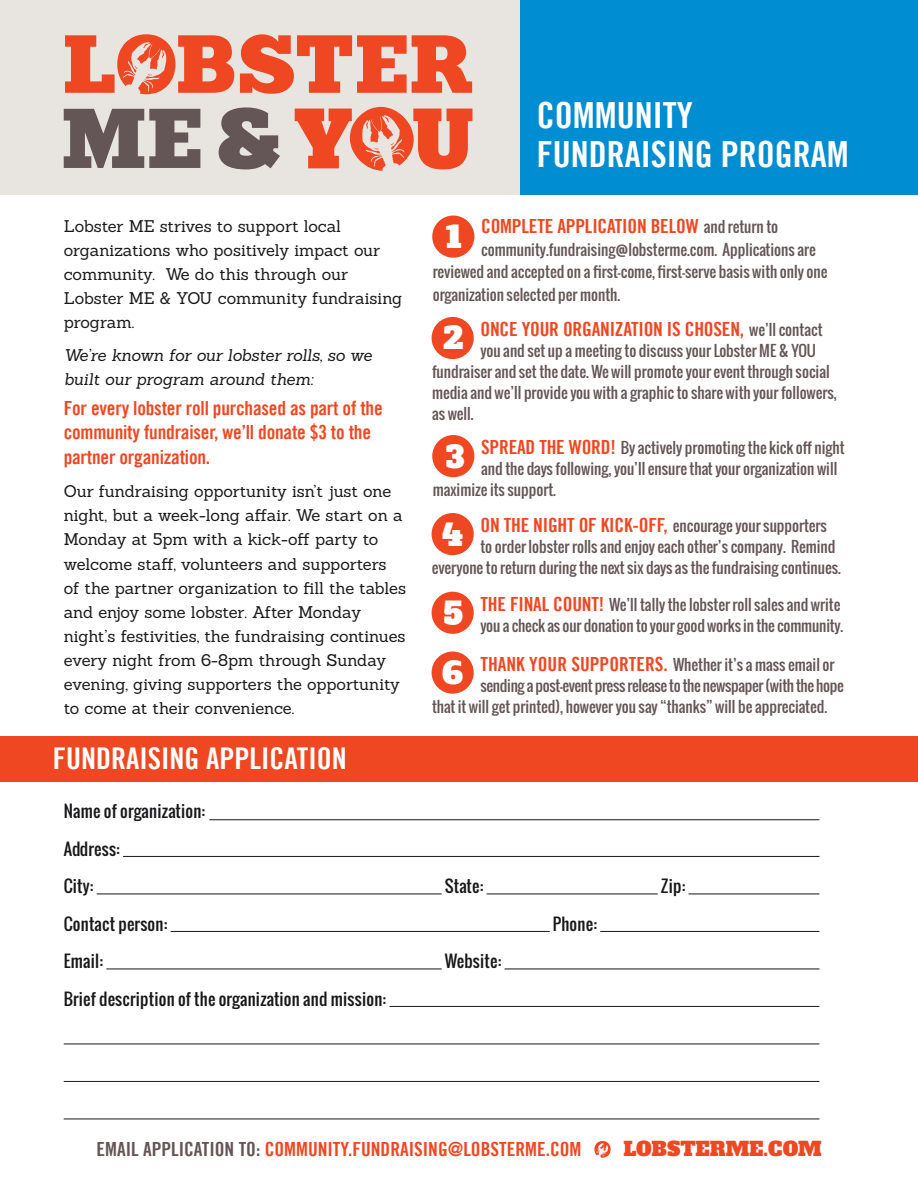
<style>
.page{position:relative;width:918px;height:1188px;background:#fff}
.page>*{position:absolute;margin:0;border:0;box-sizing:border-box;transform-origin:0 0}
.t1{font:36px/39px "Trade Gothic LT Bold Cond Twenty";color:#fff}
.t2{font:30px "Trade Gothic LT Bold Cond Twenty";color:#fff}
.t3{font:30px "Alfa Slab One";color:#fff}
.t4{font:19.5px/24.8px "Trade Gothic LT Bold Cond Twenty";letter-spacing:-.01em;color:#ef4722}
.t5{font:19.5px "Alfa Slab One";color:#ef4722}
.t6{font:16.5px/24px "Sanchez";letter-spacing:-.005em;color:#181719}
.t7{font:16.5px "Oswald";letter-spacing:.015em;color:#181719}
.t8{font:italic 16.5px/24px "Sanchez";letter-spacing:-.01em;color:#181719}
.t9{font:15px/21px "Oswald";color:#645556}
.t10{font:15px "Oswald";letter-spacing:-.02em;color:#645556}
.s1{font-family:"Oswald";font-size:15px;color:#645556}
.s2{font-family:"Trade Gothic LT Bold Cond Twenty";font-size:19.5px;color:#ef4722}
.s3{color:#645556}
</style>
<div class="page">
<div style="left:519px;top:0;width:399px;height:194px;background:#008dd1"></div>
<div style="left:0;top:736px;width:918px;height:46px;background:#ef4722"></div>
<hr style="left:209px;top:819px;width:610px;height:1px;background:#181719">
<hr style="left:123px;top:856px;width:696px;height:1px;background:#181719">
<hr style="left:97px;top:894px;width:345px;height:1px;background:#181719">
<hr style="left:487px;top:894px;width:171px;height:1px;background:#181719">
<hr style="left:689px;top:894px;width:130px;height:1px;background:#181719">
<hr style="left:171px;top:931px;width:379px;height:1px;background:#181719">
<hr style="left:600px;top:931px;width:219px;height:1px;background:#181719">
<hr style="left:106px;top:969px;width:336px;height:1px;background:#181719">
<hr style="left:505px;top:969px;width:314px;height:1px;background:#181719">
<hr style="left:390px;top:1006px;width:429px;height:1px;background:#181719">
<hr style="left:64px;top:1044px;width:755px;height:1px;background:#181719">
<hr style="left:64px;top:1081px;width:755px;height:1px;background:#181719">
<hr style="left:64px;top:1119px;width:755px;height:1px;background:#181719">
<div style="left:432px;top:216px;width:42px;height:42px;background:#ef4722;border-radius:50%"></div>
<div style="left:432px;top:317px;width:42px;height:42px;background:#ef4722;border-radius:50%"></div>
<div style="left:432px;top:435px;width:42px;height:42px;background:#ef4722;border-radius:50%"></div>
<div style="left:432px;top:513px;width:42px;height:42px;background:#ef4722;border-radius:50%"></div>
<div style="left:432px;top:592px;width:42px;height:42px;background:#ef4722;border-radius:50%"></div>
<div style="left:432px;top:652px;width:42px;height:42px;background:#ef4722;border-radius:50%"></div>
<div style="left:0;top:0;width:519px;height:194px;background:#e8e4df"></div>
<svg style="left:594px;top:1141px;width:17px;height:17px"></svg>
<svg style="left:64px;top:109px;width:136px;height:59px"></svg>
<svg style="left:240px;top:34px;width:232px;height:60px"></svg>
<svg style="left:65px;top:34px;width:169px;height:60px"></svg>
<svg style="left:219px;top:107px;width:61px;height:62px"></svg>
<svg style="left:295px;top:107px;width:178px;height:64px"></svg>
<p class="t6" style="left:64px;top:214px;width:340px">Lobster ME strives to support local organizations who positively impact our community. We do this through our<br>Lobster ME &amp; YOU community fundraising program.</p>
<p class="t8" style="left:64px;top:343px;width:310px">We’re known for our lobster rolls, so we built our program around them:</p>
<h3 class="t4" style="left:64px;top:396px;width:321px">For every lobster roll purchased as part of the community fundraiser, we’ll donate $3 to the partner organization.</h3>
<p class="t6" style="left:64px;top:479px;width:344px">Our fundraising opportunity isn’t just one night, but a week-long affair. We start on a Monday at 5pm with a kick-off party to welcome staff, volunteers and supporters of the partner organization to fill the tables and enjoy some lobster. After Monday night’s festivities, the fundraising continues every night from 6-8pm through Sunday evening, giving supporters the opportunity to come at their convenience.</p>
<h1 class="t1" style="left:537px;top:95px;width:313px">COMMUNITY<br>FUNDRAISING PROGRAM</h1>
<h3 class="t4" style="left:481px;top:214px;width:298px">COMPLETE APPLICATION BELOW <span class="s1">and return to</span></h3>
<p class="t9" style="left:433px;top:238px;width:396px;line-height:22.5px;text-indent:48px">community.fundraising@lobsterme.com. Applications are reviewed and accepted on a first-come, first-serve basis with only one organization selected per month.</p>
<h2 class="t3" style="left:446px;top:217px;width:17px">1</h2>
<h3 class="t4" style="left:480px;top:317px;width:344px">ONCE YOUR ORGANIZATION IS CHOSEN, <span class="s1">we’ll contact</span></h3>
<p class="t9" style="left:432px;top:340px;width:406px;text-indent:48px">you and set up a meeting to discuss your Lobster ME &amp; YOU fundraiser and set the date. We will promote your event through social media and we’ll provide you with a graphic to share with your followers, as well.</p>
<h2 class="t3" style="left:444px;top:318px;width:21px">2</h2>
<p class="t9" style="left:481px;top:437px;width:365px"><span class="s2">SPREAD THE WORD!</span> By actively promoting the kick off night</p>
<p class="t9" style="left:481px;top:458px;width:358px">and the days following, you’ll ensure that your organization will</p>
<p class="t9" style="left:433px;top:479px;width:125px">maximize its support.</p>
<h2 class="t3" style="left:446px;top:437px;width:20px">3</h2>
<p class="t9" style="left:480px;top:515px;width:348px"><span class="s2">ON THE NIGHT OF KICK-OFF,</span> encourage your supporters</p>
<p class="t9" style="left:480px;top:536px;width:356px">to order lobster rolls and enjoy each other’s company. Remind</p>
<p class="t9" style="left:432px;top:557px;width:410px">everyone to return during the next six days as the fundraising continues.</p>
<h2 class="t3" style="left:442px;top:515px;width:22px">4</h2>
<p class="t9" style="left:444px;top:594px;width:401px;text-align:right"><span class="s2">THE FINAL COUNT!</span> We’ll tally the lobster roll sales and write<br><sup>5</sup> you a check as our donation to your good works in the community.</p>
<p class="t9" style="left:480px;top:654px;width:356px"><span class="s2">THANK YOUR SUPPORTERS.</span> Whether it’s a mass email or</p>
<p class="t10" style="left:481px;top:674px;width:365px">sending a post-event press release to the newspaper (with the hope</p>
<p class="t9" style="left:432px;top:696px;width:397px">that it will get printed), however you say “thanks” will be appreciated.</p>
<h2 class="t3" style="left:442px;top:653px;width:22px">6</h2>
<h2 class="t2" style="left:53px;top:740px;width:295px">FUNDRAISING APPLICATION</h2>
<p class="t7" style="left:64px;top:799px;width:143px">Name of organization:</p>
<p class="t7" style="left:64px;top:836px;width:58px">Address:</p>
<p class="t7" style="left:64px;top:874px;width:31px">City:</p>
<p class="t7" style="left:445px;top:874px;width:40px">State:</p>
<p class="t7" style="left:661px;top:874px;width:26px">Zip:</p>
<p class="t7" style="left:64px;top:911px;width:105px">Contact person:</p>
<p class="t7" style="left:553px;top:911px;width:46px">Phone:</p>
<p class="t7" style="left:64px;top:949px;width:41px">Email:</p>
<p class="t7" style="left:445px;top:949px;width:58px">Website:</p>
<p class="t7" style="left:64px;top:986px;width:324px">Brief description of the organization and mission:</p>
<h3 class="t4" style="left:96px;top:1137px;width:486px"><span class="s3">EMAIL APPLICATION TO:</span> COMMUNITY.FUNDRAISING@LOBSTERME.COM</h3>
<h3 class="t5" style="left:624px;top:1136px;width:199px">LOBSTERME.COM</h3>
</div>
